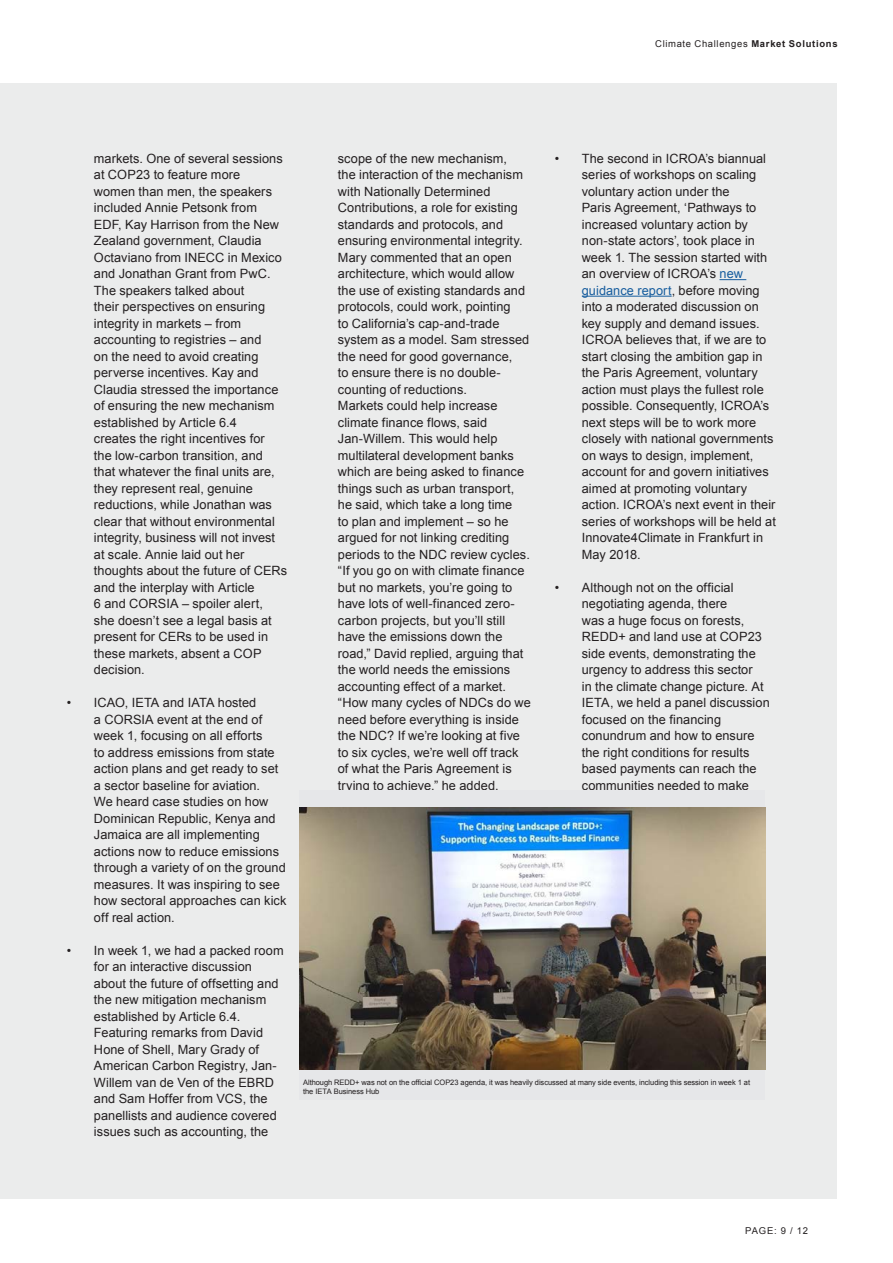
<style>
.page{position:relative;width:893px;height:1263px;background:#fff}
.page>*{position:absolute;margin:0;border:0;box-sizing:border-box;transform-origin:0 0}
.t1{font:12.75px/16.5px "Arial";letter-spacing:.005em;color:#231f20}
.t2{font:9.45px "Arial";letter-spacing:.07em;color:#231f20}
.t3{font:7.5px/9px "Arial";letter-spacing:-.01em;color:#221e1f}
.s1{font-weight:700}
.s2{color:#175d9e}
</style>
<div class="page">
<div style="left:0;top:0;width:893px;height:1199px;background:#ebecec"></div>
<div style="left:838px;top:0;width:55px;height:1263px;background:#fff"></div>
<div style="left:0;top:0;width:893px;height:83px;background:#fff"></div>
<svg style="left:719px;top:279px;width:27px;height:1px"></svg>
<hr style="left:582px;top:296px;width:90px;height:1px;background:#175d9e">
<div style="left:300px;top:790px;width:465px;height:310px;background:#e6e7e9"></div>
<img style="left:300px;top:807px;width:465px;height:262px">
<p class="t2" style="left:655px;top:37px;width:184px">Climate Challenges <span class="s1">Market Solutions</span></p>
<p class="t1" style="left:94px;top:150px;width:195px">markets. One of several sessions at COP23 to feature more<br>women than men, the speakers included Annie Petsonk from<br>EDF, Kay Harrison from the New<br>Zealand government, Claudia<br>Octaviano from INECC in Mexico and Jonathan Grant from PwC.<br>The speakers talked about<br>their perspectives on ensuring integrity in markets – from accounting to registries – and<br>on the need to avoid creating perverse incentives. Kay and<br>Claudia stressed the importance of ensuring the new mechanism established by Article 6.4<br>creates the right incentives for<br>the low-carbon transition, and that whatever the final units are, they represent real, genuine reductions, while Jonathan was clear that without environmental integrity, business will not invest at scale. Annie laid out her thoughts about the future of CERs and the interplay with Article<br>6 and CORSIA – spoiler alert,<br>she doesn’t see a legal basis at present for CERs to be used in these markets, absent a COP decision.</p>
<p class="t1" style="left:94px;top:695px;width:194px;text-indent:-27px">• ICAO, IETA and IATA hosted<br>a CORSIA event at the end of week 1, focusing on all efforts<br>to address emissions from state action plans and get ready to set a sector baseline for aviation.<br>We heard case studies on how<br>Dominican Republic, Kenya and<br>Jamaica are all implementing actions now to reduce emissions through a variety of on the ground measures. It was inspiring to see how sectoral approaches can kick off real action.</p>
<p class="t1" style="left:94px;top:942px;width:191px;text-indent:-27px">• In week 1, we had a packed room for an interactive discussion about the future of offsetting and the new mitigation mechanism established by Article 6.4.<br>Featuring remarks from David<br>Hone of Shell, Mary Grady of<br>American Carbon Registry, Jan-<br>Willem van de Ven of the EBRD and Sam Hoffer from VCS, the panellists and audience covered issues such as accounting, the</p>
<p class="t1" style="left:338px;top:150px;width:194px">scope of the new mechanism,<br>the interaction of the mechanism with Nationally Determined<br>Contributions, a role for existing standards and protocols, and ensuring environmental integrity.<br>Mary commented that an open architecture, which would allow the use of existing standards and protocols, could work, pointing<br>to California’s cap-and-trade system as a model. Sam stressed the need for good governance,<br>to ensure there is no double&shy;counting of reductions.<br>Markets could help increase climate finance flows, said<br>Jan-Willem. This would help multilateral development banks which are being asked to finance things such as urban transport, he said, which take a long time<br>to plan and implement – so he argued for not linking crediting periods to the NDC review cycles. “If you go on with climate finance but no markets, you’re going to have lots of well-financed zero&shy;carbon projects, but you’ll still have the emissions down the road,” David replied, arguing that the world needs the emissions accounting effect of a market. “How many cycles of NDCs do we need before everything is inside the NDC? If we’re looking at five to six cycles, we’re well off track of what the Paris Agreement is trying to achieve,” he added.</p>
<p class="t1" style="left:582px;top:150px;width:196px;text-indent:-27px">• The second in ICROA’s biannual series of workshops on scaling voluntary action under the<br>Paris Agreement, ‘Pathways to increased voluntary action by non-state actors’, took place in week 1. The session started with an overview of ICROA’s <span class="s2">new guidance report</span>, before moving into a moderated discussion on key supply and demand issues.<br>ICROA believes that, if we are to start closing the ambition gap in the Paris Agreement, voluntary action must plays the fullest role possible. Consequently, ICROA’s next steps will be to work more closely with national governments on ways to design, implement, account for and govern initiatives aimed at promoting voluntary action. ICROA’s next event in their series of workshops will be held at<br>Innovate4Climate in Frankfurt in<br>May 2018.</p>
<p class="t1" style="left:582px;top:579px;width:189px;text-indent:-27px">• Although not on the official negotiating agenda, there<br>was a huge focus on forests,<br>REDD+ and land use at COP23 side events, demonstrating the urgency to address this sector<br>in the climate change picture. At<br>IETA, we held a panel discussion focused on the financing conundrum and how to ensure the right conditions for results based payments can reach the communities needed to make</p>
<p class="t3" style="left:303px;top:1078px;width:448px">Although REDD+ was not on the official COP23 agenda, it was heavily discussed at many side events, including this session in week 1 at the IETA Business Hub</p>
<p class="t2" style="left:745px;top:1225px;width:64px">PAGE: 9 / 12</p>
</div>
